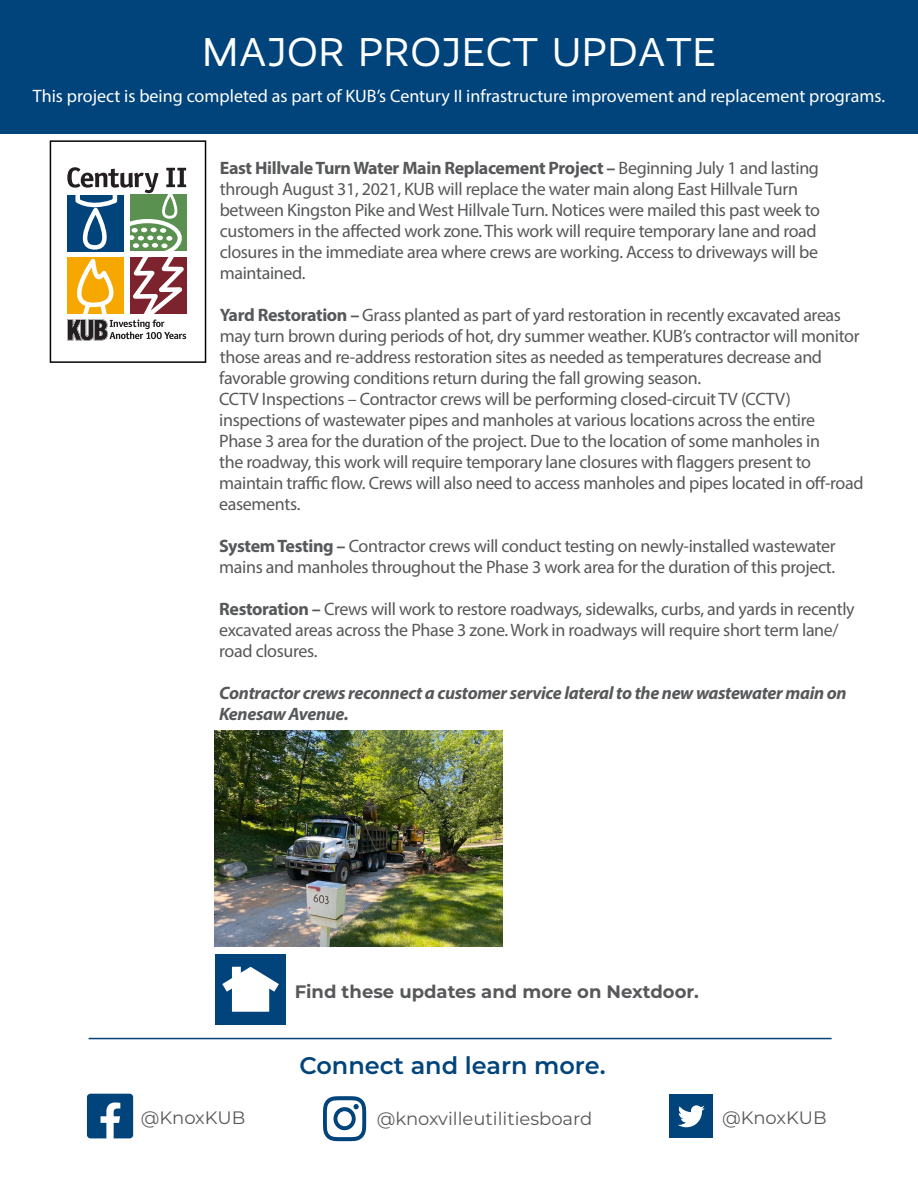
<style>
.page{position:relative;width:918px;height:1188px;background:#fff}
.page>*{position:absolute;margin:0;border:0;box-sizing:border-box;transform-origin:0 0}
.t1{font:40.5px "Realist";letter-spacing:.03em;color:#fff}
.t2{font:600 24px "Montserrat";color:#00447b}
.t3{font:18px/21px "Myriad Pro";letter-spacing:-.02em;color:#57585a}
.t4{font:18px "Myriad Pro";color:#fff}
.t5{font:italic 700 18px/21px "Myriad Pro";letter-spacing:-.02em;color:#57585a}
.t6{font:18px "Montserrat";color:#57585a}
.t7{font:700 18px "Montserrat";color:#57585a}
.s1{font-weight:700}
</style>
<div class="page">
<div style="left:0;top:0;width:918px;height:134px;background:#00447b"></div>
<svg style="left:67px;top:167px;width:120px;height:174px"></svg>
<div style="left:50px;top:140px;width:156px;height:223px;border:2px solid #040503"></div>
<div style="left:87px;top:1094px;width:46px;height:44px;background:#00447b;border-radius:4px"></div>
<svg style="left:101px;top:1102px;width:19px;height:37px"></svg>
<svg style="left:323px;top:1096px;width:43px;height:45px"></svg>
<div style="left:670px;top:1095px;width:43px;height:43px;background:#00447b"></div>
<svg style="left:678px;top:1105px;width:27px;height:22px"></svg>
<hr style="left:89px;top:1038px;width:743px;height:1px;background:#00447b">
<div style="left:215px;top:954px;width:71px;height:71px;background:#00447b"></div>
<svg style="left:222px;top:967px;width:57px;height:45px"></svg>
<img style="left:215px;top:730px;width:288px;height:216px">
<p class="t1" style="left:202px;top:29px;width:515px">MAJOR PROJECT UPDATE</p>
<p class="t4" style="left:33px;top:85px;width:854px">This project is being completed as part of KUB’s Century II infrastructure improvement and replacement programs.</p>
<p class="t3" style="left:220px;top:158px;width:602px"><span class="s1">East Hillvale Turn Water Main Replacement Project –</span> Beginning July 1 and lasting through August 31, 2021, KUB will replace the water main along East Hillvale Turn between Kingston Pike and West Hillvale Turn. Notices were mailed this past week to customers in the affected work zone. This work will require temporary lane and road closures in the immediate area where crews are working. Access to driveways will be maintained.</p>
<p class="t3" style="left:219px;top:305px;width:642px"><span class="s1">Yard Restoration –</span> Grass planted as part of yard restoration in recently excavated areas may turn brown during periods of hot, dry summer weather. KUB’s contractor will monitor those areas and re-address restoration sites as needed as temperatures decrease and favorable growing conditions return during the fall growing season.</p>
<p class="t3" style="left:219px;top:389px;width:646px">CCTV Inspections – Contractor crews will be performing closed-circuit TV (CCTV) inspections of wastewater pipes and manholes at various locations across the entire<br>Phase 3 area for the duration of the project. Due to the location of some manholes in<br>the roadway, this work will require temporary lane closures with flaggers present to maintain traffic flow. Crews will also need to access manholes and pipes located in off-road easements.</p>
<p class="t3" style="left:219px;top:536px;width:618px"><span class="s1">System Testing –</span> Contractor crews will conduct testing on newly-installed wastewater mains and manholes throughout the Phase 3 work area for the duration of this project.</p>
<p class="t3" style="left:219px;top:599px;width:637px"><span class="s1">Restoration –</span> Crews will work to restore roadways, sidewalks, curbs, and yards in recently excavated areas across the Phase 3 zone. Work in roadways will require short term lane/ road closures.</p>
<p class="t5" style="left:219px;top:682px;width:629px">Contractor crews reconnect a customer service lateral to the new wastewater main on<br>Kenesaw Avenue.</p>
<p class="t7" style="left:295px;top:978px;width:406px">Find these updates and more on Nextdoor.</p>
<p class="t2" style="left:299px;top:1049px;width:308px">Connect and learn more.</p>
<p class="t6" style="left:141px;top:1105px;width:106px">@KnoxKUB</p>
<p class="t6" style="left:377px;top:1106px;width:217px">@knoxvilleutilitiesboard</p>
<p class="t6" style="left:722px;top:1105px;width:106px">@KnoxKUB</p>
</div>
